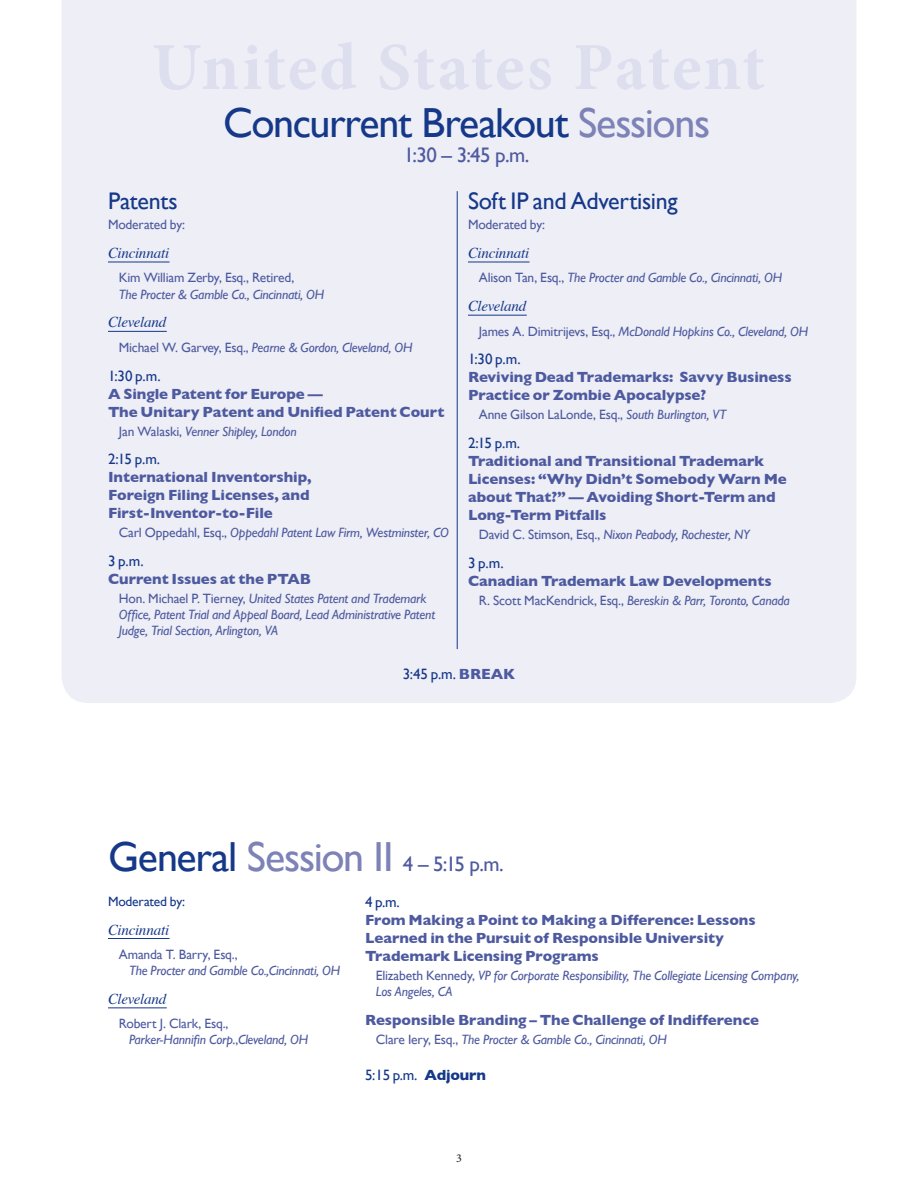
<style>
.page{position:relative;width:918px;height:1188px;background:#fff}
.page>*{position:absolute;margin:0;border:0;box-sizing:border-box;transform-origin:0 0}
.heading1{font:42px "Gill Sans";letter-spacing:-.035em;color:#153889}
.time{font:24px "Gill Sans";letter-spacing:-.01em;color:#153889}
.heading1-2{font:21px "Gill Sans";color:#4e5a9f}
.topic{font:700 15px/18px "Gill Sans";letter-spacing:-.005em;color:#4e5a9f}
.time-2{font:15px "Gill Sans";letter-spacing:-.01em;color:#153889}
.cleve_cinci{font:italic 15px "Times";letter-spacing:-.015em;color:#153889}
.name{font:italic 13.5px/16.2px "Gill Sans";letter-spacing:-.015em;color:#4e5a9f}
.name-2{font:13.5px "Gill Sans";letter-spacing:-.015em;color:#4e5a9f}
.moderators{font:13.5px "Gill Sans";letter-spacing:-.015em;color:#4e5a9f}
.moderators-2{font:13.5px "Gill Sans";letter-spacing:-.015em;color:#153889}
.t1{font:12px "Minion Pro";color:#231f20}
.s1{color:#7d82b7}
.s2{font-style:normal}
.s3{font-style:italic}
.s4{font-weight:700;color:#4e5a9f}
.s5{font-size:42px;color:#153889}
.s6{font-size:42px;color:#7d82b7}
.s7{font-weight:700}
</style>
<div class="page">
<div style="left:62px;top:0;width:794px;height:703px;background:#edeef6"></div>
<hr style="left:108px;top:262px;width:62px;height:1px;background:#153889">
<hr style="left:108px;top:331px;width:59px;height:1px;background:#153889">
<hr style="left:468px;top:262px;width:62px;height:1px;background:#153889">
<hr style="left:468px;top:315px;width:59px;height:1px;background:#153889">
<hr style="left:457px;top:191px;width:1px;height:458px;background:#153889">
<hr style="left:108px;top:938px;width:62px;height:1px;background:#153889">
<hr style="left:108px;top:1007px;width:59px;height:1px;background:#153889">
<p class="heading1" style="left:223px;top:98px;width:489px">Concurrent Breakout <span class="s1">Sessions</span></p>
<p class="heading1-2" style="left:404px;top:143px;width:127px">1:30 – 3:45 p.m.</p>
<p class="time" style="left:108px;top:187px;width:71px">Patents</p>
<p class="moderators" style="left:108px;top:217px;width:79px">Moderated by:</p>
<p class="cleve_cinci" style="left:108px;top:240px;width:63px">Cincinnati</p>
<p class="name" style="left:119px;top:270px;width:207px"><span class="s2">Kim William Zerby, Esq., Retired,<br></span>The Procter &amp; Gamble Co., Cincinnati, OH</p>
<p class="cleve_cinci" style="left:108px;top:309px;width:60px">Cleveland</p>
<p class="name" style="left:119px;top:339px;width:295px"><span class="s2">Michael W. Garvey, Esq.,</span> Pearne &amp; Gordon, Cleveland, OH</p>
<p class="time-2" style="left:108px;top:367px;width:54px">1:30 p.m.</p>
<p class="topic" style="left:108px;top:384px;width:338px">A Single Patent for Europe —<br>The Unitary Patent and Unified Patent Court</p>
<p class="name" style="left:119px;top:423px;width:179px"><span class="s2">Jan Walaski,</span> Venner Shipley, London</p>
<p class="time-2" style="left:108px;top:450px;width:54px">2:15 p.m.</p>
<p class="topic" style="left:108px;top:468px;width:205px">International Inventorship,<br>Foreign Filing Licenses, and<br>First-Inventor-to-File</p>
<p class="name" style="left:119px;top:525px;width:332px"><span class="s2">Carl Oppedahl, Esq.,</span> Oppedahl Patent Law Firm, Westminster, CO</p>
<p class="time-2" style="left:108px;top:552px;width:37px">3 p.m.</p>
<p class="topic" style="left:108px;top:570px;width:205px">Current Issues at the PTAB</p>
<p class="name" style="left:119px;top:590px;width:318px"><span class="s2">Hon. Michael P. Tierney,</span> United States Patent and Trademark<br>Office, Patent Trial and Appeal Board, Lead Administrative Patent<br>Judge, Trial Section, Arlington, VA</p>
<p class="time" style="left:468px;top:187px;width:211px">Soft IP and Advertising</p>
<p class="moderators" style="left:468px;top:217px;width:79px">Moderated by:</p>
<p class="cleve_cinci" style="left:468px;top:240px;width:63px">Cincinnati</p>
<p class="name" style="left:479px;top:270px;width:305px"><span class="s2">Alison Tan, Esq.,</span> The Procter and Gamble Co., Cincinnati, OH</p>
<p class="cleve_cinci" style="left:468px;top:293px;width:60px">Cleveland</p>
<p class="name" style="left:479px;top:323px;width:331px"><span class="s2">James A. Dimitrijevs, Esq.,</span> McDonald Hopkins Co., Cleveland, OH</p>
<p class="time-2" style="left:468px;top:350px;width:54px">1:30 p.m.</p>
<p class="topic" style="left:468px;top:368px;width:325px">Reviving Dead Trademarks: Savvy Business<br>Practice or Zombie Apocalypse?</p>
<p class="name-2" style="left:479px;top:407px;width:249px">Anne Gilson LaLonde, Esq., <span class="s3">South Burlington, VT</span></p>
<p class="time-2" style="left:468px;top:434px;width:54px">2:15 p.m.</p>
<p class="topic" style="left:468px;top:452px;width:320px">Traditional and Transitional Trademark Licenses: “Why Didn’t Somebody Warn Me about That?” — Avoiding Short-Term and Long-Term Pitfalls</p>
<p class="name" style="left:479px;top:526px;width:273px"><span class="s2">David C. Stimson, Esq.,</span> Nixon Peabody, Rochester, NY</p>
<p class="time-2" style="left:468px;top:554px;width:37px">3 p.m.</p>
<p class="topic" style="left:468px;top:571px;width:305px">Canadian Trademark Law Developments</p>
<p class="name" style="left:479px;top:592px;width:313px"><span class="s2">R. Scott MacKendrick, Esq.,</span> Bereskin &amp; Parr, Toronto, Canada</p>
<p class="time-2" style="left:403px;top:665px;width:114px">3:45 p.m. <span class="s4">BREAK</span></p>
<p class="heading1-2" style="left:108px;top:852px;width:397px"><span class="s5">General</span> <span class="s6">Session II</span> 4 – 5:15 p.m.</p>
<p class="moderators-2" style="left:108px;top:893px;width:79px">Moderated by:</p>
<p class="cleve_cinci" style="left:108px;top:916px;width:63px">Cincinnati</p>
<p class="name" style="left:129px;top:946px;width:213px;text-indent:-10px"><span class="s2">Amanda T. Barry, Esq.,<br></span>The Procter and Gamble Co.,Cincinnati, OH</p>
<p class="cleve_cinci" style="left:108px;top:986px;width:60px">Cleveland</p>
<p class="name" style="left:129px;top:1016px;width:181px;text-indent:-10px"><span class="s2">Robert J. Clark, Esq.,<br></span>Parker-Hannifin Corp<span class="s2">.,</span>Cleveland, OH</p>
<p class="time-2" style="left:365px;top:893px;width:36px">4 p.m.</p>
<p class="topic" style="left:365px;top:910px;width:392px">From Making a Point to Making a Difference: Lessons<br>Learned in the Pursuit of Responsible University<br>Trademark Licensing Programs</p>
<p class="name" style="left:376px;top:967px;width:425px"><span class="s2">Elizabeth Kennedy,</span> VP for Corporate Responsibility, The Collegiate Licensing Company,<br>Los Angeles, CA</p>
<p class="topic" style="left:365px;top:1010px;width:395px">Responsible Branding – The Challenge of Indifference</p>
<p class="name" style="left:376px;top:1031px;width:293px"><span class="s2">Clare Iery, Esq.,</span> The Procter &amp; Gamble Co., Cincinnati, OH</p>
<p class="time-2" style="left:365px;top:1066px;width:122px">5:15 p.m. <span class="s7">Adjourn</span></p>
<p class="t1" style="left:456px;top:1150px;width:7px">3</p>
</div>
